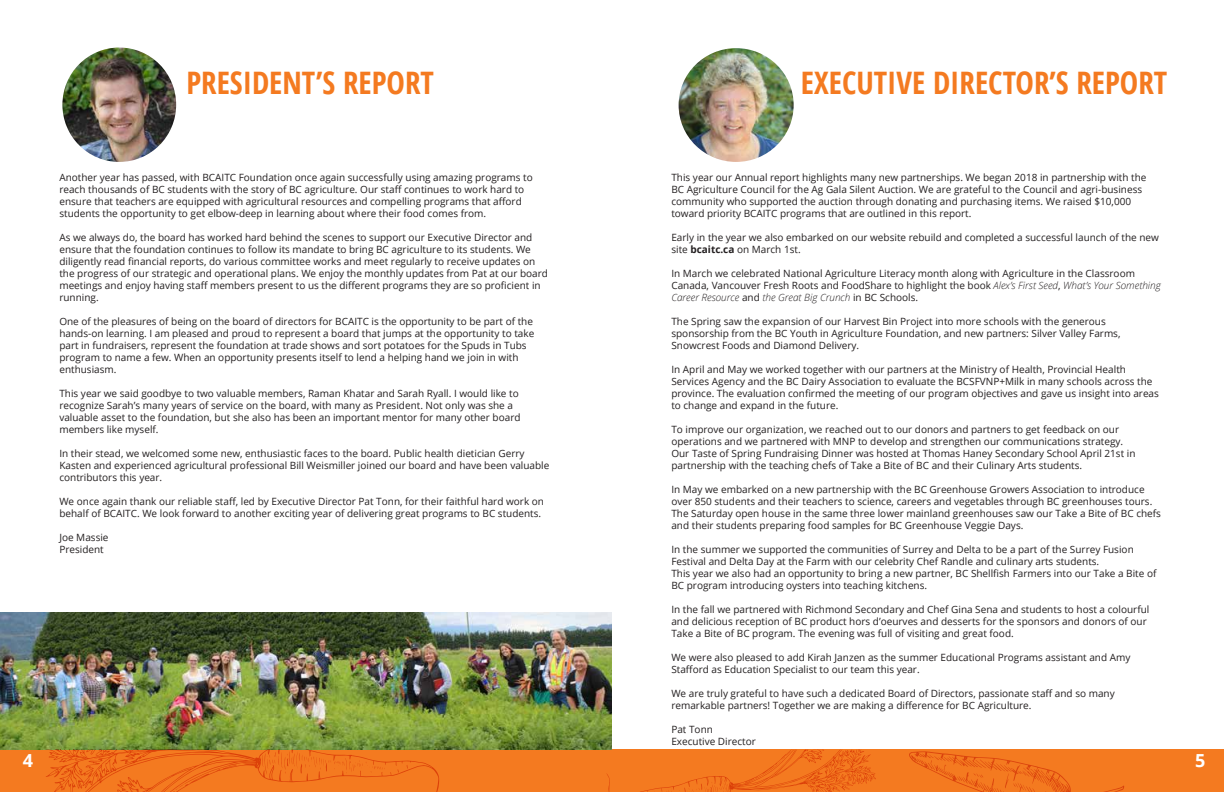
<style>
.page{position:relative;width:1224px;height:792px;background:#fff}
.page>*{position:absolute;margin:0;border:0;box-sizing:border-box;transform-origin:0 0}
.t1{font:700 condensed 31px "Open Sans";color:#f47a20}
.t2{font:700 18px "Open Sans";color:#fff}
.t3{font:10px/12px "Open Sans";color:#231f20}
.s1{font-weight:700}
.s2{font-weight:300;font-style:italic}
</style>
<div class="page">
<div style="left:0;top:750px;width:1224px;height:42px;background:#f47a20"></div>
<img style="left:62px;top:48px;width:114px;height:114px">
<img style="left:679px;top:48px;width:115px;height:114px">
<img style="left:0;top:613px;width:612px;height:137px">
<svg style="left:46px;top:750px;width:393px;height:42px"></svg>
<svg style="left:909px;top:751px;width:215px;height:41px"></svg>
<svg style="left:607px;top:750px;width:269px;height:42px"></svg>
<h1 class="t1" style="left:186px;top:61px;width:249px">PRESIDENT’S REPORT</h1>
<h1 class="t1" style="left:801px;top:61px;width:368px">EXECUTIVE DIRECTOR’S REPORT</h1>
<p class="t3" style="left:59px;top:171px;width:475px">Another year has passed, with BCAITC Foundation once again successfully using amazing programs to reach thousands of BC students with the story of BC agriculture. Our staff continues to work hard to ensure that teachers are equipped with agricultural resources and compelling programs that afford students the opportunity to get elbow-deep in learning about where their food comes from.</p>
<p class="t3" style="left:59px;top:231px;width:490px">As we always do, the board has worked hard behind the scenes to support our Executive Director and ensure that the foundation continues to follow its mandate to bring BC agriculture to its students. We diligently read financial reports, do various committee works and meet regularly to receive updates on the progress of our strategic and operational plans. We enjoy the monthly updates from Pat at our board meetings and enjoy having staff members present to us the different programs they are so proficient in running.</p>
<p class="t3" style="left:59px;top:315px;width:476px">One of the pleasures of being on the board of directors for BCAITC is the opportunity to be part of the hands-on learning. I am pleased and proud to represent a board that jumps at the opportunity to take part in fundraisers, represent the foundation at trade shows and sort potatoes for the Spuds in Tubs program to name a few. When an opportunity presents itself to lend a helping hand we join in with enthusiasm.</p>
<p class="t3" style="left:59px;top:387px;width:463px">This year we said goodbye to two valuable members, Raman Khatar and Sarah Ryall. I would like to recognize Sarah’s many years of service on the board, with many as President. Not only was she a valuable asset to the foundation, but she also has been an important mentor for many other board members like myself.</p>
<p class="t3" style="left:59px;top:447px;width:492px">In their stead, we welcomed some new, enthusiastic faces to the board. Public health dietician Gerry<br>Kasten and experienced agricultural professional Bill Weismiller joined our board and have been valuable contributors this year.</p>
<p class="t3" style="left:59px;top:495px;width:486px">We once again thank our reliable staff, led by Executive Director Pat Tonn, for their faithful hard work on behalf of BCAITC. We look forward to another exciting year of delivering great programs to BC students.</p>
<p class="t3" style="left:59px;top:531px;width:51px">Joe Massie<br>President</p>
<p class="t3" style="left:671px;top:171px;width:477px">This year our Annual report highlights many new partnerships. We began 2018 in partnership with the BC Agriculture Council for the Ag Gala Silent Auction. We are grateful to the Council and agri-business community who supported the auction through donating and purchasing items. We raised $10,000 toward priority BCAITC programs that are outlined in this report.</p>
<p class="t3" style="left:671px;top:231px;width:489px">Early in the year we also embarked on our website rebuild and completed a successful launch of the new site <span class="s1">bcaitc.ca</span> on March 1st.</p>
<p class="t3" style="left:671px;top:267px;width:491px">In March we celebrated National Agriculture Literacy month along with Agriculture in the Classroom<br>Canada, Vancouver Fresh Roots and FoodShare to highlight the book <span class="s2">Alex’s First Seed</span>, <span class="s2">What’s Your Something<br>Career Resource</span> and <span class="s2">the Great Big Crunch</span> in BC Schools.</p>
<p class="t3" style="left:671px;top:315px;width:451px">The Spring saw the expansion of our Harvest Bin Project into more schools with the generous sponsorship from the BC Youth in Agriculture Foundation, and new partners: Silver Valley Farms,<br>Snowcrest Foods and Diamond Delivery.</p>
<p class="t3" style="left:671px;top:363px;width:489px">In April and May we worked together with our partners at the Ministry of Health, Provincial Health Services Agency and the BC Dairy Association to evaluate the BCSFVNP+Milk in many schools across the province. The evaluation confirmed the meeting of our program objectives and gave us insight into areas to change and expand in the future.</p>
<p class="t3" style="left:671px;top:423px;width:466px">To improve our organization, we reached out to our donors and partners to get feedback on our operations and we partnered with MNP to develop and strengthen our communications strategy.<br>Our Taste of Spring Fundraising Dinner was hosted at Thomas Haney Secondary School April 21st in partnership with the teaching chefs of Take a Bite of BC and their Culinary Arts students.</p>
<p class="t3" style="left:671px;top:483px;width:491px">In May we embarked on a new partnership with the BC Greenhouse Growers Association to introduce over 850 students and their teachers to science, careers and vegetables through BC greenhouses tours.<br>The Saturday open house in the same three lower mainland greenhouses saw our Take a Bite of BC chefs and their students preparing food samples for BC Greenhouse Veggie Days.</p>
<p class="t3" style="left:671px;top:543px;width:487px">In the summer we supported the communities of Surrey and Delta to be a part of the Surrey Fusion Festival and Delta Day at the Farm with our celebrity Chef Randle and culinary arts students.<br>This year we also had an opportunity to bring a new partner, BC Shellfish Farmers into our Take a Bite of BC program introducing oysters into teaching kitchens.</p>
<p class="t3" style="left:671px;top:603px;width:480px">In the fall we partnered with Richmond Secondary and Chef Gina Sena and students to host a colourful and delicious reception of BC product hors d’oeurves and desserts for the sponsors and donors of our<br>Take a Bite of BC program. The evening was full of visiting and great food.</p>
<p class="t3" style="left:671px;top:651px;width:461px">We were also pleased to add Kirah Janzen as the summer Educational Programs assistant and Amy<br>Stafford as Education Specialist to our team this year.</p>
<p class="t3" style="left:671px;top:687px;width:445px">We are truly grateful to have such a dedicated Board of Directors, passionate staff and so many remarkable partners! Together we are making a difference for BC Agriculture.</p>
<p class="t3" style="left:671px;top:723px;width:86px">Pat Tonn<br>Executive Director</p>
<h2 class="t2" style="left:23px;top:748px;width:12px">4</h2>
<h2 class="t2" style="left:1195px;top:748px;width:12px">5</h2>
</div>
